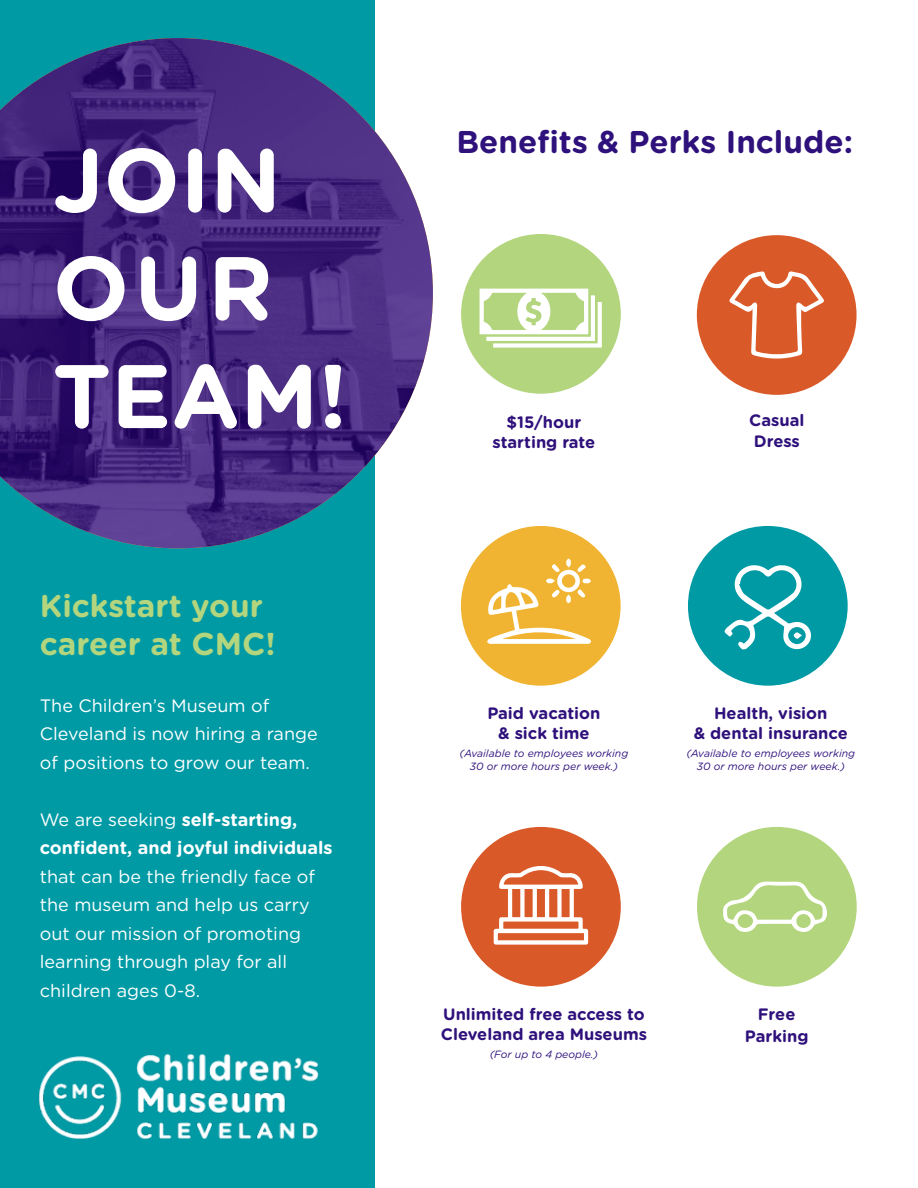
<style>
.page{position:relative;width:918px;height:1188px;background:#fff}
.page>*{position:absolute;margin:0;border:0;box-sizing:border-box;transform-origin:0 0}
.t1{font:700 90px "Gotham Rounded";color:#fff}
.t2{font:700 31.5px/37.5px "Gotham Rounded";color:#b3d57d}
.t3{font:700 31.5px "Gotham Rounded";color:#2f117c}
.t4{font:18px/28.5px "Gotham Rounded";color:#fff}
.t5{font:700 16.5px "Gotham Rounded";color:#2f117c}
.t6{font:italic 10.5px "Gotham Rounded";color:#2f117c}
.s1{font-weight:700}
</style>
<div class="page">
<div style="left:0;top:0;width:375px;height:1188px;background:#009aa5"></div>
<div style="left:461px;top:234px;width:160px;height:160px;background:#b3d57d;border-radius:50%"></div>
<svg style="left:480px;top:289px;width:122px;height:59px"></svg>
<div style="left:461px;top:827px;width:160px;height:160px;background:#da5928;border-radius:50%"></div>
<div style="left:697px;top:827px;width:160px;height:160px;background:#b3d57d;border-radius:50%"></div>
<div style="left:461px;top:526px;width:160px;height:160px;background:#f0b432;border-radius:50%"></div>
<div style="left:688px;top:526px;width:160px;height:160px;background:#009aa5;border-radius:50%"></div>
<div style="left:697px;top:235px;width:160px;height:160px;background:#da5928;border-radius:50%"></div>
<img style="left:0;top:38px;width:433px;height:510px">
<img style="left:40px;top:1054px;width:279px;height:85px">
<svg style="left:487px;top:559px;width:104px;height:85px"></svg>
<svg style="left:724px;top:565px;width:87px;height:85px"></svg>
<svg style="left:793px;top:632px;width:9px;height:7px"></svg>
<svg style="left:493px;top:866px;width:96px;height:79px"></svg>
<svg style="left:723px;top:881px;width:104px;height:51px"></svg>
<svg style="left:729px;top:271px;width:95px;height:88px"></svg>
<p class="t1" style="left:53px;top:114px;width:230px">JOIN</p>
<p class="t1" style="left:53px;top:222px;width:222px">OUR</p>
<p class="t1" style="left:53px;top:330px;width:296px">TEAM!</p>
<p class="t2" style="left:40px;top:586px;width:237px">Kickstart your career at CMC!</p>
<p class="t4" style="left:40px;top:690px;width:279px">The Children’s Museum of<br>Cleveland is now hiring a range of positions to grow our team.</p>
<p class="t4" style="left:40px;top:804px;width:294px">We are seeking <span class="s1">self-starting, confident, and joyful individuals </span>that can be the friendly face of the museum and help us carry out our mission of promoting learning through play for all children ages 0-8.</p>
<p class="t3" style="left:456px;top:118px;width:398px">Benefits &amp; Perks Include:</p>
<p class="t5" style="left:507px;top:410px;width:76px">$15/hour</p>
<p class="t5" style="left:493px;top:430px;width:104px">starting rate</p>
<p class="t5" style="left:749px;top:408px;width:57px">Casual</p>
<p class="t5" style="left:754px;top:429px;width:48px">Dress</p>
<p class="t5" style="left:487px;top:701px;width:115px">Paid vacation</p>
<p class="t5" style="left:498px;top:721px;width:93px">&amp; sick time</p>
<p class="t6" style="left:460px;top:746px;width:170px">(Available to employees working</p>
<p class="t6" style="left:470px;top:759px;width:150px">30 or more hours per week.)</p>
<p class="t5" style="left:714px;top:701px;width:115px">Health, vision</p>
<p class="t5" style="left:694px;top:721px;width:156px">&amp; dental insurance</p>
<p class="t6" style="left:686px;top:746px;width:170px">(Available to employees working</p>
<p class="t6" style="left:697px;top:759px;width:150px">30 or more hours per week.)</p>
<p class="t5" style="left:443px;top:1003px;width:203px">Unlimited free access to</p>
<p class="t5" style="left:441px;top:1022px;width:208px">Cleveland area Museums</p>
<p class="t6" style="left:490px;top:1047px;width:110px">(For up to 4 people.)</p>
<p class="t5" style="left:758px;top:1003px;width:39px">Free</p>
<p class="t5" style="left:745px;top:1024px;width:65px">Parking</p>
</div>
